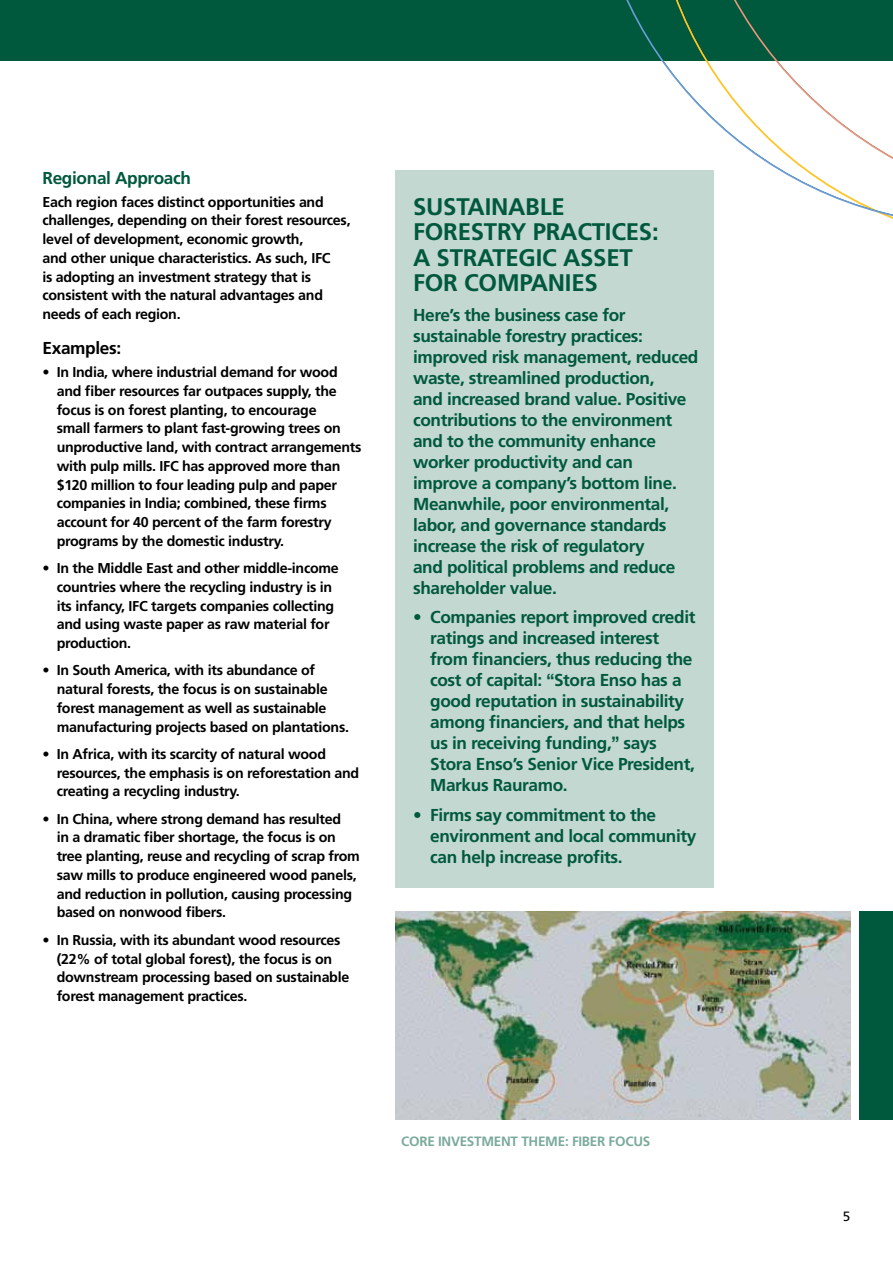
<style>
.page{position:relative;width:893px;height:1263px;background:#fff}
.page>*{position:absolute;margin:0;border:0;box-sizing:border-box;transform-origin:0 0}
.t1{font:700 24px/25.5px "Frutiger";letter-spacing:-.01em;color:#00583d}
.t2{font:700 17.25px/21px "Frutiger";letter-spacing:-.02em;color:#00583d}
.t3{font:700 17.25px "Frutiger";color:#000}
.t4{font:700 14.25px/18.8px "Frutiger";letter-spacing:-.02em;color:#000}
.t5{font:700 13.5px "Frutiger";letter-spacing:-.02em;color:#7baa9c}
.t6{font:13.5px "Frutiger";color:#000}
.s1{font-family:"Helvetica Neue"}
</style>
<div class="page">
<div style="left:0;top:0;width:893px;height:60px;background:#00583d"></div>
<svg style="left:590px;top:0;width:303px;height:226px"></svg>
<svg style="left:682px;top:0;width:211px;height:211px"></svg>
<div style="left:395px;top:170px;width:318px;height:718px;background:#c2d8d0"></div>
<div style="left:860px;top:911px;width:33px;height:209px;background:#00583d"></div>
<img style="left:395px;top:911px;width:455px;height:209px">
<p class="t2" style="left:43px;top:167px;width:150px">Regional Approach</p>
<p class="t4" style="left:43px;top:192px;width:310px">Each region faces distinct opportunities and challenges, depending on their forest resources, level of development, economic growth,<br>and other unique characteristics. As such, IFC<br>is adopting an investment strategy that is consistent with the natural advantages and needs of each region.</p>
<p class="t3" style="left:43px;top:338px;width:80px">Examples:</p>
<p class="t4" style="left:57px;top:363px;width:306px;text-indent:-14px">• In India, where industrial demand for wood and fiber resources far outpaces supply, the focus is on forest planting, to encourage<br>small farmers to plant fast-growing trees on unproductive land, with contract arrangements with pulp mills. IFC has approved more than $120 million to four leading pulp and paper companies in India; combined, these firms account for 40 percent of the farm forestry programs by the domestic industry.</p>
<p class="t4" style="left:57px;top:559px;width:284px;text-indent:-14px">• In the Middle East and other middle-income countries where the recycling industry is in its infancy, IFC targets companies collecting and using waste paper as raw material for production.</p>
<p class="t4" style="left:57px;top:661px;width:294px;text-indent:-14px">• In South America, with its abundance of natural forests, the focus is on sustainable forest management as well as sustainable manufacturing projects based on plantations.</p>
<p class="t4" style="left:57px;top:744px;width:304px;text-indent:-14px">• In Africa, with its scarcity of natural wood resources, the emphasis is on reforestation and creating a recycling industry.</p>
<p class="t4" style="left:57px;top:809px;width:305px;text-indent:-14px">• In China, where strong demand has resulted<br>in a dramatic fiber shortage, the focus is on tree planting, reuse and recycling of scrap from saw mills to produce engineered wood panels, and reduction in pollution, causing processing based on nonwood fibers.</p>
<p class="t4" style="left:57px;top:930px;width:294px;text-indent:-14px">• In Russia, with its abundant wood resources (22% of total global forest), the focus is on downstream processing based on sustainable forest management practices.</p>
<h1 class="t1" style="left:413px;top:194px;width:58px">SUSTAINABLE<br>FORE</h1>
<h1 class="t1" style="left:471px;top:219px;width:29px">STRY</h1>
<h1 class="t1" style="left:533px;top:219px;width:16px">PRA</h1>
<h1 class="t1" style="left:577px;top:219px;width:83px">CTICES:</h1>
<h1 class="t1" style="left:413px;top:245px;width:51px">A STRATEGI</h1>
<h1 class="t1" style="left:542px;top:245px;width:78px">C ASSET</h1>
<h1 class="t1" style="left:413px;top:270px;width:82px">FOR COMPANIE</h1>
<h1 class="t1" style="left:584px;top:270px;width:15px">S</h1>
<p class="t2" style="left:413px;top:304px;width:287px">Here’s the business case for sustainable forestry practices: improved risk management, reduced waste, streamlined production,<br>and increased brand value. Positive contributions to the environment and to the community enhance worker productivity and can improve a company’s bottom line.<br>Meanwhile, poor environmental, labor, and governance standards increase the risk of regulatory<br>and political problems and reduce shareholder value.</p>
<p class="t2" style="left:430px;top:607px;width:267px;text-indent:-17px">• Companies report improved credit ratings and increased interest from financiers, thus reducing the cost of capital: <span class="s1">“</span>Stora Enso has a good reputation in sustainability among financiers, and that helps us in receiving funding,<span class="s1">”</span> says<br>Stora Enso’s Senior Vice President,<br>Markus Rauramo.</p>
<p class="t2" style="left:430px;top:804px;width:268px;text-indent:-17px">• Firms say commitment to the environment and local community can help increase profits.</p>
<p class="t5" style="left:401px;top:1133px;width:18px">CORE</p>
<p class="t5" style="left:438px;top:1133px;width:8px">INVE</p>
<p class="t5" style="left:467px;top:1133px;width:17px">STMENT</p>
<p class="t5" style="left:521px;top:1133px;width:10px">THEME</p>
<p class="t5" style="left:565px;top:1133px;width:21px">: FIBER</p>
<p class="t5" style="left:609px;top:1133px;width:43px">FOCUS</p>
<p class="t6" style="left:843px;top:1208px;width:9px">5</p>
</div>
